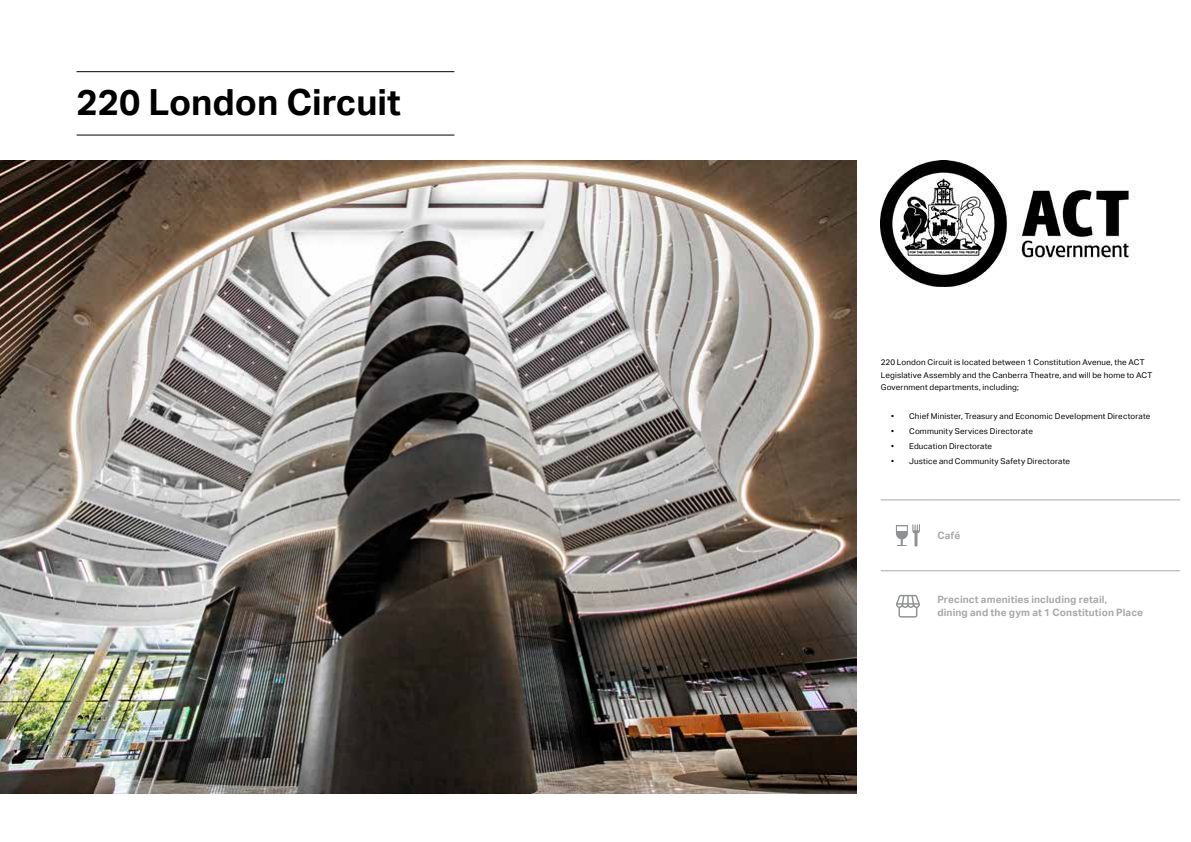
<style>
.page{position:relative;width:1191px;height:842px;background:#fff}
.page>*{position:absolute;margin:0;border:0;box-sizing:border-box;transform-origin:0 0}
.t1{font:700 36px "Aktiv Grotesk";color:#000}
.t2{font:700 10.1px/12.9px "Aktiv Grotesk";letter-spacing:.01em;color:#a7a9ac}
.t3{font:8px/12.3px "Aktiv Grotesk";letter-spacing:.02em;color:#000}
</style>
<div class="page">
<img style="left:0;top:160px;width:856px;height:633px">
<hr style="left:77px;top:71px;width:377px;height:1px;background:#000">
<hr style="left:77px;top:135px;width:377px;height:1px;background:#000">
<hr style="left:880px;top:500px;width:55px;height:1px;background:#a7a9ac">
<hr style="left:935px;top:500px;width:245px;height:1px;background:#a7a9ac">
<hr style="left:880px;top:570px;width:55px;height:1px;background:#a7a9ac">
<hr style="left:935px;top:570px;width:245px;height:1px;background:#a7a9ac">
<svg style="left:896px;top:524px;width:24px;height:23px"></svg>
<svg style="left:896px;top:595px;width:24px;height:22px"></svg>
<img style="left:880px;top:160px;width:256px;height:127px">
<h1 class="t1" style="left:77px;top:81px;width:326px">220 London Circuit</h1>
<p class="t3" style="left:880px;top:356px;width:273px">220 London Circuit is located between 1 Constitution Avenue, the ACT<br>Legislative Assembly and the Canberra Theatre, and will be home to ACT<br>Government departments, including;</p>
<p class="t3" style="left:891px;top:410px;width:261px">• Chief Minister, Treasury and Economic Development Directorate</p>
<p class="t3" style="left:891px;top:425px;width:143px">• Community Services Directorate</p>
<p class="t3" style="left:891px;top:440px;width:103px">• Education Directorate</p>
<p class="t3" style="left:891px;top:455px;width:180px">• Justice and Community Safety Directorate</p>
<p class="t2" style="left:937px;top:529px;width:25px">Café</p>
<p class="t2" style="left:937px;top:593px;width:207px">Precinct amenities including retail,<br>dining and the gym at 1 Constitution Place</p>
</div>
